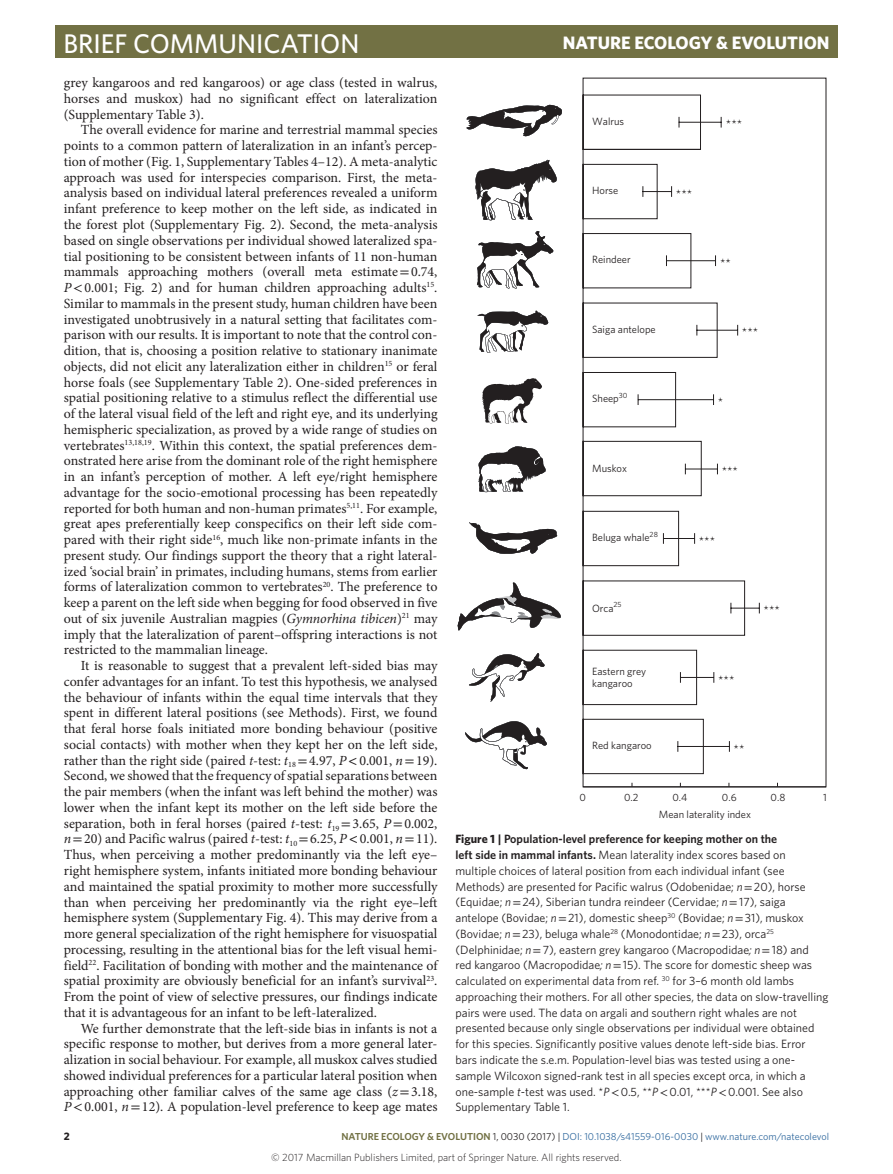
<style>
.page{position:relative;width:893px;height:1174px;background:#fff}
.page>*{position:absolute;margin:0;border:0;box-sizing:border-box;transform-origin:0 0}
.pFollowLRHHead_BMast{font:500 27px "Whitney";color:#fff}
.pDoiLeft_Bmaster{font:700 18px "Whitney";color:#fff}
.pPara{font:13.95px/15.8px "Minion Pro";color:#231f20;text-align:justify}
.t1{font:13.5px "Whitney";color:#231f20}
.pFigureCaption{font:12px/15.8px "Whitney";color:#231f20}
.t2{font:700 10.8px "Whitney";color:#231f20}
.t3{font:10.5px/12.6px "Whitney";color:#231f20}
.t4{font:300 10.5px "Whitney";color:#231f20}
.t5{font:10.2px "Whitney";color:#326a9f}
.s1{font-family:"STIX General"}
.s2{font-style:italic}
.s3{font-family:"STIX General";font-style:italic}
.s4{font-weight:700}
.s5{font-weight:600}
.s6{font-weight:600;color:#727144}
.s7{color:#231f20}
</style>
<div class="page">
<div style="left:55px;top:26px;width:783px;height:32px;background:#727144"></div>
<svg style="left:466px;top:105px;width:96px;height:31px"></svg>
<svg style="left:475px;top:159px;width:82px;height:61px"></svg>
<svg style="left:477px;top:231px;width:76px;height:57px"></svg>
<svg style="left:477px;top:310px;width:71px;height:43px"></svg>
<svg style="left:482px;top:378px;width:60px;height:46px"></svg>
<svg style="left:478px;top:446px;width:68px;height:46px"></svg>
<svg style="left:469px;top:522px;width:88px;height:32px"></svg>
<svg style="left:458px;top:582px;width:103px;height:48px"></svg>
<svg style="left:469px;top:653px;width:76px;height:49px"></svg>
<svg style="left:465px;top:721px;width:82px;height:48px"></svg>
<svg style="left:582px;top:78px;width:245px;height:709px"></svg>
<p class="pFollowLRHHead_BMast" style="left:63px;top:25px;width:297px">BRIEF COMMUNICATION</p>
<p class="pDoiLeft_Bmaster" style="left:563px;top:31px;width:268px">NATURE ECOLOGY &amp; EVOLUTION</p>
<p class="pPara" style="left:64px;top:75px;width:375px">grey kangaroos and red kangaroos) or age class (tested in walrus, horses and muskox) had no significant effect on lateralization (Supplementary Table 3).</p>
<p class="pPara" style="left:64px;top:122px;width:375px;text-indent:17px">The overall evidence for marine and terrestrial mammal species points to a common pattern of lateralization in an infant’s percep&shy;tion of mother (Fig. 1, Supplementary Tables 4–12). A meta-analytic approach was used for interspecies comparison. First, the meta&shy;analysis based on individual lateral preferences revealed a uniform infant preference to keep mother on the left side, as indicated in the forest plot (Supplementary Fig. 2). Second, the meta-analysis based on single observations per individual showed lateralized spa&shy;tial positioning to be consistent between infants of 11 non-human mammals approaching mothers (overall meta estimate<span class="s1">=</span>0.74, <span class="s2">P</span><span class="s1">&lt;</span>0.001; Fig. 2) and for human children approaching adults<sup>15</sup>.<br>Similar to mammals in the present study, human children have been investigated unobtrusively in a natural setting that facilitates com&shy;parison with our results. It is important to note that the control con&shy;dition, that is, choosing a position relative to stationary inanimate objects, did not elicit any lateralization either in children<sup>15</sup> or feral horse foals (see Supplementary Table 2). One-sided preferences in spatial positioning relative to a stimulus reflect the differential use of the lateral visual field of the left and right eye, and its underlying hemispheric specialization, as proved by a wide range of studies on vertebrates<sup>13,18,19</sup>. Within this context, the spatial preferences dem&shy;onstrated here arise from the dominant role of the right hemisphere in an infant’s perception of mother. A left eye/right hemisphere advantage for the socio-emotional processing has been repeatedly reported for both human and non-human primates<sup>5,11</sup>. For example, great apes preferentially keep conspecifics on their left side com&shy;pared with their right side<sup>16</sup>, much like non-primate infants in the present study. Our findings support the theory that a right lateral&shy;ized ‘social brain’ in primates, including humans, stems from earlier forms of lateralization common to vertebrates<sup>20</sup>. The preference to keep a parent on the left side when begging for food observed in five out of six juvenile Australian magpies (<span class="s2">Gymnorhina tibicen</span>)<sup>21</sup> may imply that the lateralization of parent–offspring interactions is not restricted to the mammalian lineage.</p>
<p class="pPara" style="left:64px;top:658px;width:375px;text-indent:17px">It is reasonable to suggest that a prevalent left-sided bias may confer advantages for an infant. To test this hypothesis, we analysed the behaviour of infants within the equal time intervals that they spent in different lateral positions (see Methods). First, we found that feral horse foals initiated more bonding behaviour (positive social contacts) with mother when they kept her on the left side, rather than the right side (paired <span class="s2">t</span>-test: <span class="s2">t</span><sub>18</sub> <span class="s1">=</span>4.97, <span class="s2">P</span><span class="s3">&lt;</span>0.001, <span class="s2">n</span><span class="s1">=</span>19).<br>Second, we showed that the frequency of spatial separations between the pair members (when the infant was left behind the mother) was lower when the infant kept its mother on the left side before the separation, both in feral horses (paired <span class="s2">t</span>-test: <span class="s2">t</span><sub>19</sub> <span class="s1">=</span>3.65, <span class="s2">P</span><span class="s1">=</span>0.002, <span class="s2">n</span><span class="s1">=</span>20) and Pacific walrus (paired <span class="s2">t</span>-test: <span class="s2">t</span><sub>10</sub> <span class="s1">=</span>6.25, <span class="s2">P</span><span class="s3">&lt;</span>0.001, <span class="s2">n</span><span class="s1">=</span>11).<br>Thus, when perceiving a mother predominantly via the left eye– right hemisphere system, infants initiated more bonding behaviour and maintained the spatial proximity to mother more successfully than when perceiving her predominantly via the right eye–left hemisphere system (Supplementary Fig. 4). This may derive from a more general specialization of the right hemisphere for visuospatial processing, resulting in the attentional bias for the left visual hemi&shy;field<sup>22</sup>. Facilitation of bonding with mother and the maintenance of spatial proximity are obviously beneficial for an infant’s survival<sup>23</sup>.<br>From the point of view of selective pressures, our findings indicate that it is advantageous for an infant to be left-lateralized.</p>
<p class="pPara" style="left:64px;top:1020px;width:375px;text-indent:17px">We further demonstrate that the left-side bias in infants is not a specific response to mother, but derives from a more general later&shy;alization in social behaviour. For example, all muskox calves studied showed individual preferences for a particular lateral position when approaching other familiar calves of the same age class (<span class="s2">z</span><span class="s1">=</span>3.18, <span class="s2">P</span><span class="s1">&lt;</span>0.001, <span class="s2">n</span><span class="s1">=</span>12). A population-level preference to keep age mates</p>
<p class="t3" style="left:592px;top:115px;width:34px">Walrus</p>
<p class="t1" style="left:726px;top:116px;width:18px">***</p>
<p class="t3" style="left:592px;top:184px;width:28px">Horse</p>
<p class="t1" style="left:676px;top:185px;width:18px">***</p>
<p class="t3" style="left:592px;top:253px;width:40px">Reindeer</p>
<p class="t1" style="left:720px;top:254px;width:12px">**</p>
<p class="t3" style="left:592px;top:323px;width:65px">Saiga antelope</p>
<p class="t1" style="left:742px;top:323px;width:18px">***</p>
<p class="t3" style="left:592px;top:392px;width:37px">Sheep<sup>30</sup></p>
<p class="t1" style="left:718px;top:393px;width:7px">*</p>
<p class="t3" style="left:592px;top:461px;width:36px">Muskox</p>
<p class="t1" style="left:722px;top:462px;width:18px">***</p>
<p class="t3" style="left:592px;top:531px;width:67px">Beluga whale<sup>28</sup></p>
<p class="t1" style="left:699px;top:532px;width:18px">***</p>
<p class="t3" style="left:592px;top:601px;width:31px">Orca<sup>25</sup></p>
<p class="t1" style="left:763px;top:602px;width:18px">***</p>
<p class="t3" style="left:592px;top:664px;width:56px">Eastern grey kangaroo</p>
<p class="t1" style="left:718px;top:671px;width:18px">***</p>
<p class="t3" style="left:592px;top:739px;width:61px">Red kangaroo</p>
<p class="t1" style="left:734px;top:740px;width:12px">**</p>
<p class="t3" style="left:624px;top:791px;width:16px">0.2</p>
<p class="t3" style="left:672px;top:791px;width:16px">0.4</p>
<p class="t3" style="left:722px;top:791px;width:16px">0.6</p>
<p class="t3" style="left:771px;top:791px;width:16px">0.8</p>
<p class="t3" style="left:823px;top:791px;width:5px">1</p>
<p class="t3" style="left:579px;top:791px;width:8px">0</p>
<p class="pFigureCaption" style="left:455px;top:831px;width:374px"><span class="s4">Figure 1 |</span> <span class="s5">Population-level preference for keeping mother on the<br>left side in mammal infants.</span> Mean laterality index scores based on multiple choices of lateral position from each individual infant (see Methods) are presented for Pacific walrus (Odobenidae; <span class="s2">n</span><span class="s1">=</span> 20), horse (Equidae; <span class="s2">n</span><span class="s1">=</span> 24), Siberian tundra reindeer (Cervidae; <span class="s2">n</span><span class="s1">=</span> 17), saiga antelope (Bovidae; <span class="s2">n</span><span class="s1">=</span> 21), domestic sheep<sup>30</sup> (Bovidae; <span class="s2">n</span><span class="s1">=</span> 31), muskox (Bovidae; <span class="s2">n</span><span class="s1">=</span> 23), beluga whale<sup>28</sup> (Monodontidae; <span class="s2">n</span><span class="s1">=</span> 23), orca<sup>25 </sup>(Delphinidae; <span class="s2">n</span><span class="s1">=</span> 7), eastern grey kangaroo (Macropodidae<span class="s2">; n</span><span class="s1">=</span> 18) and<br>red kangaroo (Macropodidae<span class="s2">; n</span><span class="s1">=</span> 15). The score for domestic sheep was calculated on experimental data from ref. <sup>30</sup> for 3–6 month old lambs approaching their mothers. For all other species, the data on slow-travelling pairs were used. The data on argali and southern right whales are not presented because only single observations per individual were obtained for this species. Significantly positive values denote left-side bias. Error bars indicate the s.e.m. Population-level bias was tested using a one&shy;sample Wilcoxon signed-rank test in all species except orca, in which a one-sample <span class="s2">t</span>-test was used. *<span class="s2">P</span><span class="s1">&lt;</span> 0.5, **<span class="s2">P</span><span class="s1">&lt;</span> 0.01, ***<span class="s2">P</span><span class="s1">&lt;</span> 0.001. See also Supplementary Table 1.</p>
<p class="t3" style="left:659px;top:808px;width:94px">Mean laterality index</p>
<p class="t2" style="left:64px;top:1129px;width:8px">2</p>
<p class="t5" style="left:341px;top:1130px;width:489px"><span class="s6">NATURE ECOLOGY &amp; EVOLUTION</span> <span class="s7">1, 0030 (2017) |</span> DOI: 10.1038/s41559-016-0030 <span class="s7">|</span> www.nature.com/natecolevol</p>
<p class="t4" style="left:271px;top:1150px;width:352px">© 2017 Macmillan Publishers Limited, part of Springer Nature. All rights reserved.</p>
</div>
